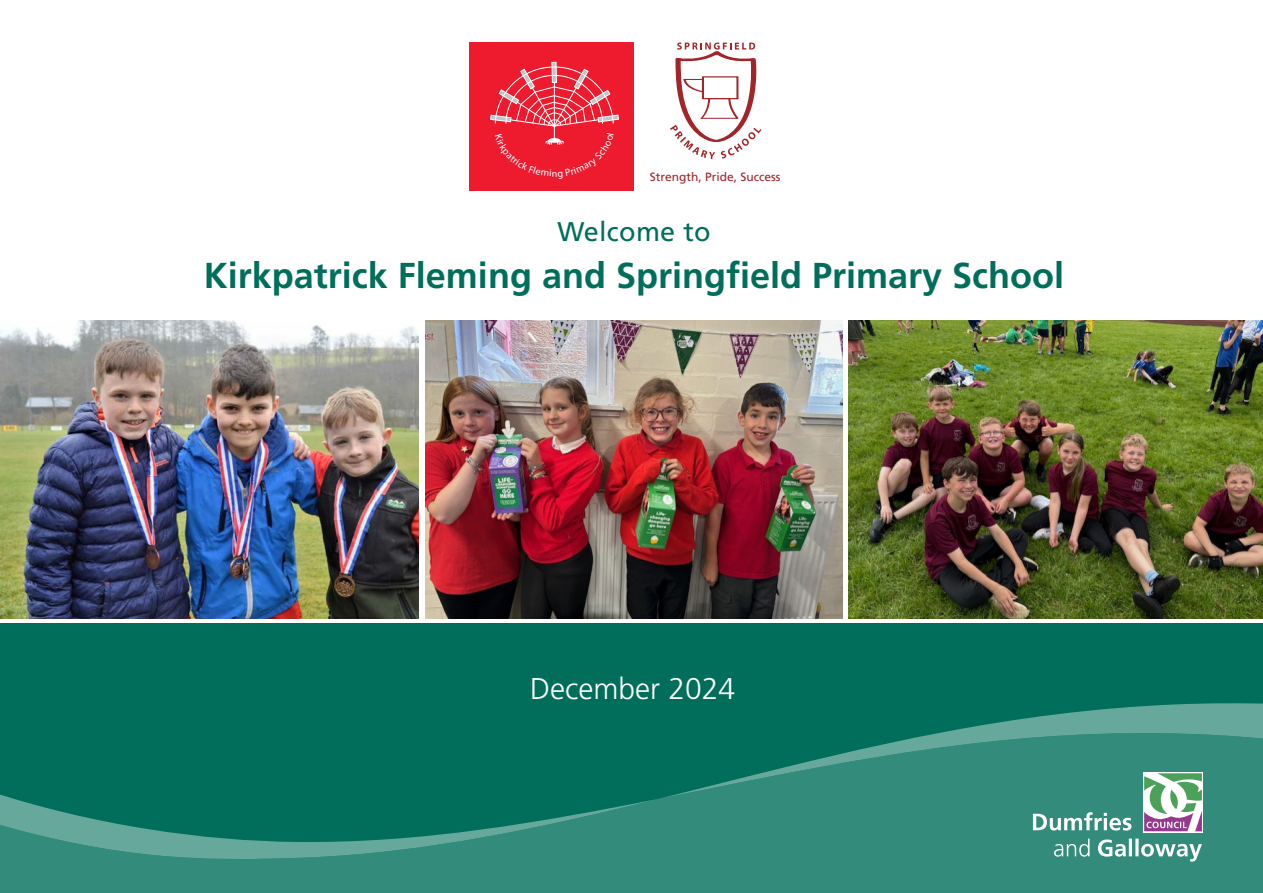
<style>
.page{position:relative;width:1263px;height:893px;background:#fff}
.page>*{position:absolute;margin:0;border:0;box-sizing:border-box;transform-origin:0 0}
.t1{font:700 36px "Frutiger LT Pro";color:#006e5a}
.t2{font:300 30px "Frutiger LT Pro";color:#fff}
.t3{font:27px "Frutiger LT Pro";letter-spacing:.01em;color:#006e5a}
.t4{font:12px "Frutiger LT Pro";color:#a12529}
</style>
<div class="page">
<div style="left:469px;top:43px;width:165px;height:148px;background:#ee1a2e"></div>
<svg style="left:670px;top:43px;width:91px;height:116px"></svg>
<img style="left:848px;top:320px;width:415px;height:298px">
<img style="left:0;top:320px;width:419px;height:298px">
<img style="left:425px;top:320px;width:417px;height:298px">
<div style="left:0;top:624px;width:1263px;height:269px;background:#006e5a"></div>
<div style="left:0;top:799px;width:1263px;height:94px;background:#338b7b"></div>
<svg style="left:659px;top:703px;width:604px;height:96px;fill:#338b7b"></svg>
<svg style="left:1143px;top:772px;width:60px;height:60px"></svg>
<svg style="left:1144px;top:773px;width:58px;height:58px;background:#afbbb2"></svg>
<svg style="left:1054px;top:839px;width:148px;height:23px;background:#67a89d"></svg>
<svg style="left:1033px;top:812px;width:98px;height:18px;background:#80b6ac"></svg>
<svg style="left:0;top:794px;width:658px;height:68px"></svg>
<svg style="left:490px;top:62px;width:129px;height:83px"></svg>
<p class="t4" style="left:650px;top:170px;width:132px">Strength, Pride, Success</p>
<p class="t3" style="left:557px;top:216px;width:155px">Welcome to</p>
<p class="t1" style="left:204px;top:254px;width:862px">Kirkpatrick Fleming and Springfield Primary School</p>
<h2 class="t2" style="left:530px;top:672px;width:207px">December 2024</h2>
</div>
